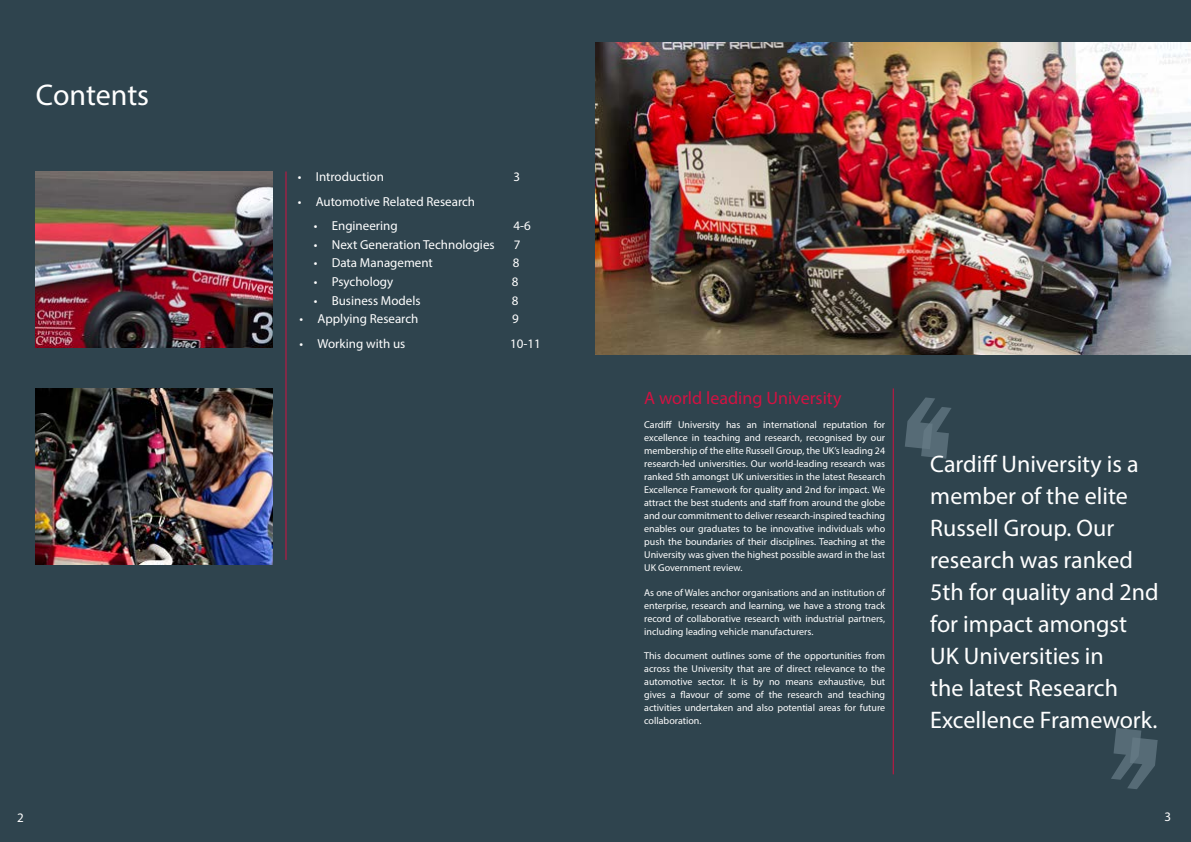
<style>
.page{position:relative;width:1191px;height:842px;background:#2f444e}
.page>*{position:absolute;margin:0;border:0;box-sizing:border-box;transform-origin:0 0}
.t1{font:30px "Myriad Pro";letter-spacing:-.005em;color:#fff}
.t2{font:24px/32px "Myriad Pro";color:#fff}
.t3{font:18px "Myriad Pro";color:#d21242}
.t4{font:13px "Myriad Pro";color:#fff}
.t5{font:10px/13px "Myriad Pro";color:#fff;text-align:justify}
</style>
<div class="page">
<img style="left:595px;top:43px;width:596px;height:311px">
<svg style="left:1111px;top:728px;width:46px;height:61px"></svg>
<svg style="left:905px;top:397px;width:46px;height:62px"></svg>
<hr style="left:285px;top:171px;width:1px;height:389px;background:#d21242">
<hr style="left:892px;top:388px;width:1px;height:386px;background:#d21242">
<img style="left:36px;top:388px;width:236px;height:176px">
<img style="left:36px;top:171px;width:236px;height:176px">
<h1 class="t1" style="left:36px;top:77px;width:115px">Contents</h1>
<h3 class="t4" style="left:298px;top:169px;width:88px">• Introduction</h3>
<h3 class="t4" style="left:513px;top:169px;width:8px">3</h3>
<h3 class="t4" style="left:298px;top:193px;width:179px">• Automotive Related Research</h3>
<h3 class="t4" style="left:314px;top:218px;width:85px">• Engineering</h3>
<h3 class="t4" style="left:513px;top:218px;width:19px">4-6</h3>
<h3 class="t4" style="left:314px;top:236px;width:182px">• Next Generation Technologies</h3>
<h3 class="t4" style="left:514px;top:236px;width:8px">7</h3>
<h3 class="t4" style="left:314px;top:255px;width:121px">• Data Management</h3>
<h3 class="t4" style="left:513px;top:255px;width:8px">8</h3>
<h3 class="t4" style="left:314px;top:274px;width:81px">• Psychology</h3>
<h3 class="t4" style="left:512px;top:274px;width:8px">8</h3>
<h3 class="t4" style="left:314px;top:292px;width:108px">• Business Models</h3>
<h3 class="t4" style="left:512px;top:292px;width:8px">8</h3>
<h3 class="t4" style="left:299px;top:311px;width:120px">• Applying Research</h3>
<h3 class="t4" style="left:512px;top:311px;width:8px">9</h3>
<h3 class="t4" style="left:299px;top:335px;width:107px">• Working with us</h3>
<h3 class="t4" style="left:510px;top:335px;width:32px">10-11</h3>
<h3 class="t3" style="left:644px;top:387px;width:199px">A world leading University</h3>
<p class="t5" style="left:644px;top:418px;width:242px">Cardiff University has an international reputation for excellence in teaching and research, recognised by our membership of the elite Russell Group, the UK’s leading 24 research-led universities. Our world-leading research was ranked 5th amongst UK universities in the latest Research Excellence Framework for quality and 2nd for impact. We attract the best students and staff from around the globe and our commitment to deliver research-inspired teaching enables our graduates to be innovative individuals who push the boundaries of their disciplines. Teaching at the University was given the highest possible award in the last UK Government review.</p>
<p class="t5" style="left:644px;top:585px;width:242px">As one of Wales anchor organisations and an institution of enterprise, research and learning, we have a strong track record of collaborative research with industrial partners, including leading vehicle manufacturers.</p>
<p class="t5" style="left:644px;top:649px;width:242px">This document outlines some of the opportunities from across the University that are of direct relevance to the automotive sector. It is by no means exhaustive, but gives a flavour of some of the research and teaching activities undertaken and also potential areas for future collaboration.</p>
<h2 class="t2" style="left:930px;top:447px;width:230px">Cardiff University is a member of the elite<br>Russell Group. Our research was ranked<br>5th for quality and 2nd for impact amongst<br>UK Universities in<br>the latest Research<br>Excellence Framework.</h2>
<h3 class="t4" style="left:17px;top:810px;width:8px">2</h3>
<h3 class="t4" style="left:1164px;top:809px;width:8px">3</h3>
</div>
